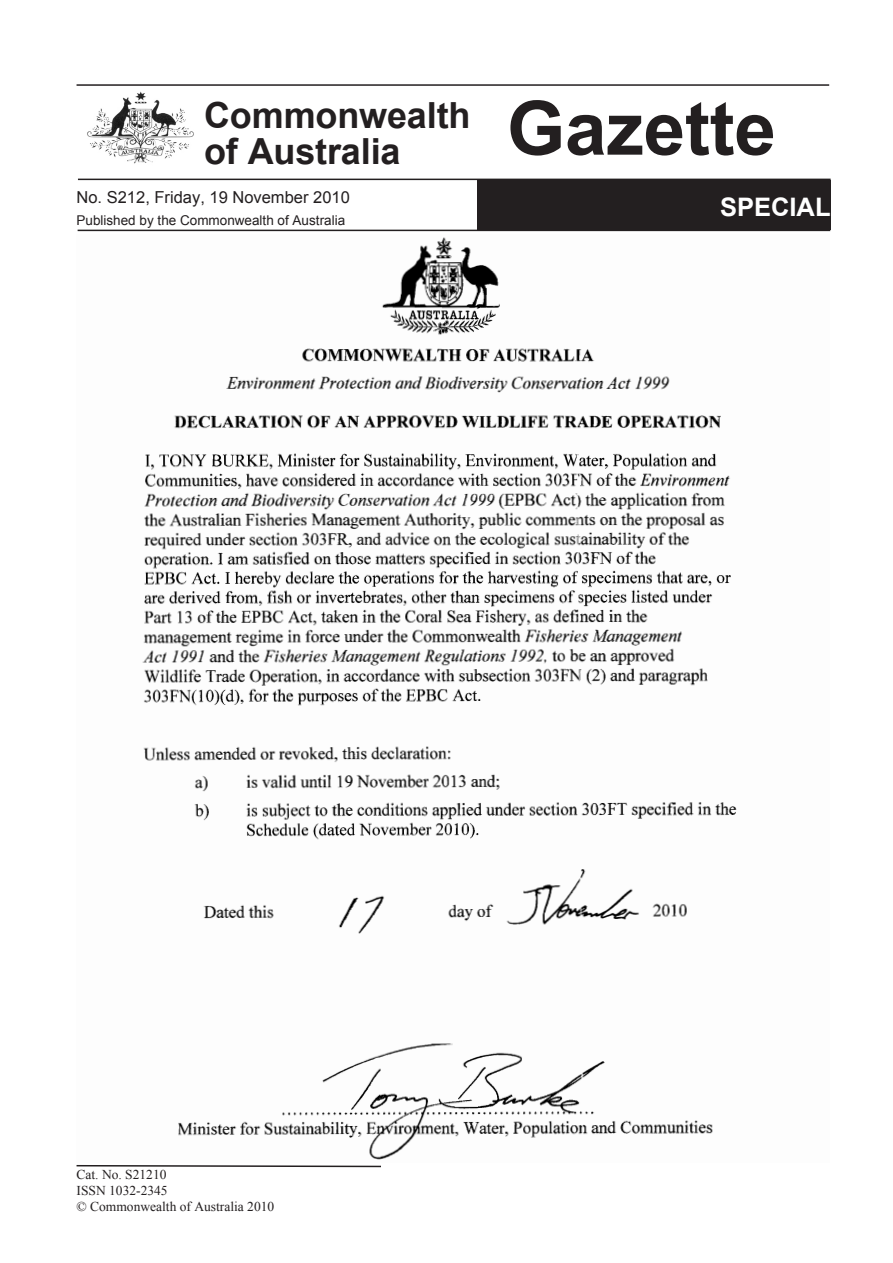
<style>
.page{position:relative;width:893px;height:1263px;background:#fff}
.page>*{position:absolute;margin:0;border:0;box-sizing:border-box;transform-origin:0 0}
.t1{font:700 75px "Arial";letter-spacing:-.005em;color:#231f20}
.t2{font:700 36px/36px "Arial";letter-spacing:-.005em;color:#231f20}
.t3{font:700 25.5px "Arial";color:#fff}
.t4{font:16.5px "Arial";color:#231f20}
.First_page_footnote{font:13.5px "Times New Roman";color:#231f20}
.t5{font:13.5px "Arial";color:#231f20}
</style>
<div class="page">
<img style="left:78px;top:91px;width:124px;height:88px">
<div style="left:477px;top:180px;width:354px;height:49px;background:#231f20"></div>
<svg style="left:76px;top:1165px;width:305px;height:3px"></svg>
<hr style="left:77px;top:84px;width:752px;height:2px;background:#231f20">
<hr style="left:78px;top:179px;width:753px;height:1px;background:#231f20">
<hr style="left:78px;top:230px;width:752px;height:1px;background:#231f20">
<img style="left:142px;top:237px;width:595px;height:923px">
<p class="t2" style="left:204px;top:98px;width:268px">Commonwealth of Australia</p>
<p class="t1" style="left:507px;top:79px;width:271px">Gazette</p>
<p class="t4" style="left:77px;top:186px;width:275px">No. S212, Friday, 19 November 2010</p>
<p class="t5" style="left:77px;top:212px;width:270px">Published by the Commonwealth of Australia</p>
<p class="t3" style="left:720px;top:190px;width:112px">SPECIAL</p>
<p class="First_page_footnote" style="left:77px;top:1165px;width:92px">Cat. No. S21210</p>
<p class="First_page_footnote" style="left:77px;top:1181px;width:93px">ISSN 1032-2345</p>
<p class="First_page_footnote" style="left:77px;top:1197px;width:199px">© Commonwealth of Australia 2010</p>
</div>
